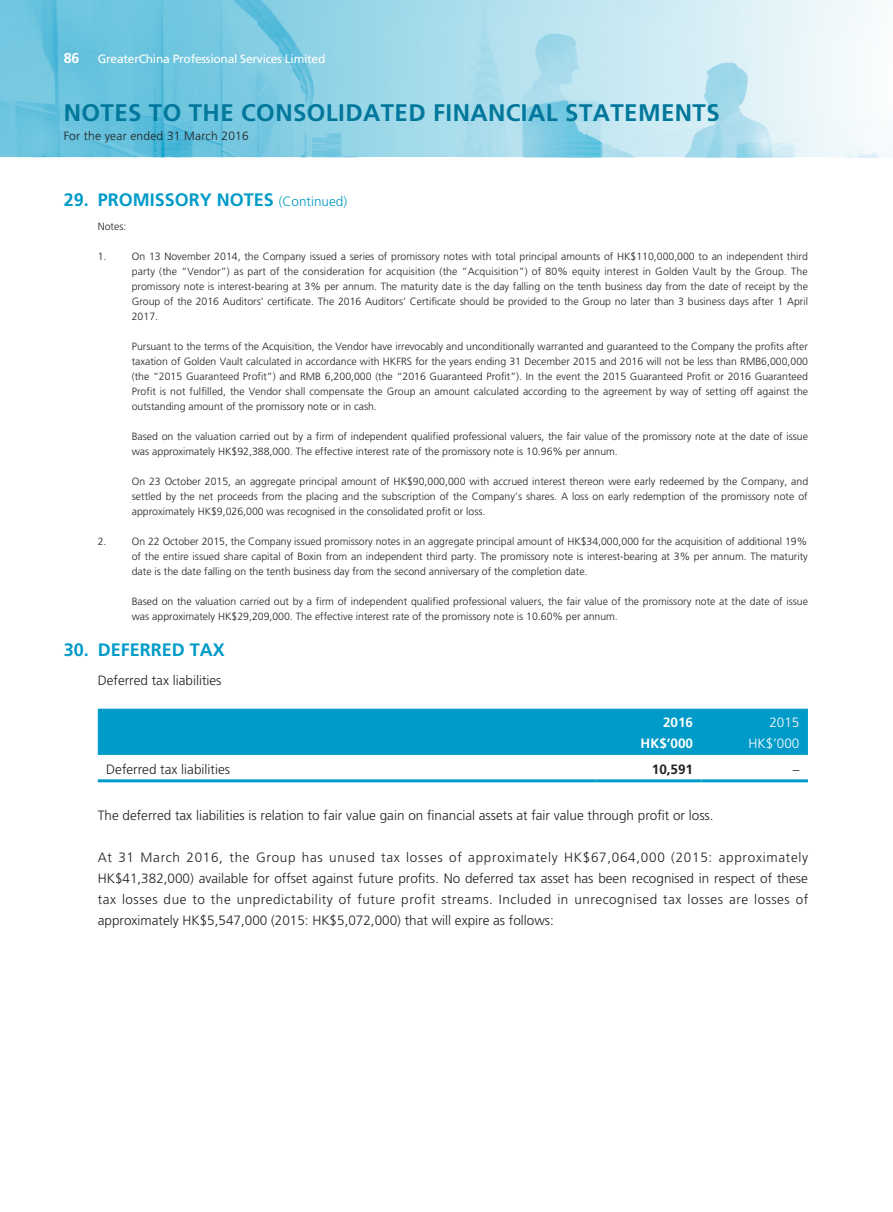
<style>
.page{position:relative;width:893px;height:1212px;background:#fff}
.page>*{position:absolute;margin:0;border:0;box-sizing:border-box;transform-origin:0 0}
.t1{font:700 24px "Frutiger LT Std";letter-spacing:.015em;color:#00779b}
._01_H1{font:700 18px "Frutiger LT Std";color:#009bc8}
.t2{font:700 14.25px "Frutiger LT Std";color:#fff}
._00_txt{font:300 13.5px/21px "Frutiger LT Std";color:#231f20;text-align:justify}
._50_Table_txt{font:300 13.5px "Frutiger LT Std";color:#231f20}
._50_Table_txt-2{font:700 13.5px "Frutiger LT Std";color:#fff}
._50_Table_txt-3{font:300 13.5px "Frutiger LT Std";color:#fff}
._50_Table_txt-4{font:700 13.5px "Frutiger LT Std";color:#231f20}
.t3{font:12px "Frutiger LT Std";letter-spacing:-.02em;color:#fff}
.t4{font:300 12px "Frutiger LT Std";letter-spacing:.015em;color:#231f20}
._06_Notes{font:300 10.5px/15px "Frutiger LT Std";color:#231f20;text-align:justify}
.s1{font-weight:300;font-size:13.5px}
</style>
<div class="page">
<img style="left:0;top:0;width:893px;height:157px">
<div style="left:98px;top:709px;width:710px;height:46px;background:#009bc8"></div>
<hr style="left:98px;top:779px;width:497px;height:3px;background:#009bc8">
<hr style="left:595px;top:779px;width:107px;height:3px;background:#009bc8">
<hr style="left:702px;top:779px;width:106px;height:3px;background:#009bc8">
<h3 class="t2" style="left:64px;top:50px;width:17px">86</h3>
<p class="t3" style="left:98px;top:52px;width:229px">GreaterChina Professional Services Limited</p>
<h1 class="t1" style="left:64px;top:98px;width:657px">NOTES TO THE CONSOLIDATED FINANCIAL STATEMENTS</h1>
<p class="t4" style="left:64px;top:129px;width:187px">For the year ended 31 March 2016</p>
<p class="_01_H1" style="left:64px;top:189px;width:285px">29. PROMISSORY NOTES <span class="s1">(Continued)</span></p>
<p class="_06_Notes" style="left:98px;top:219px;width:30px">Notes:</p>
<p class="_06_Notes" style="left:98px;top:249px;width:10px">1.</p>
<p class="_06_Notes" style="left:132px;top:249px;width:678px">On 13 November 2014, the Company issued a series of promissory notes with total principal amounts of HK$110,000,000 to an independent third party (the “Vendor”) as part of the consideration for acquisition (the “Acquisition”) of 80% equity interest in Golden Vault by the Group. The promissory note is interest-bearing at 3% per annum. The maturity date is the day falling on the tenth business day from the date of receipt by the Group of the 2016 Auditors’ certificate. The 2016 Auditors’ Certificate should be provided to the Group no later than 3 business days after 1 April 2017.</p>
<p class="_06_Notes" style="left:132px;top:339px;width:678px">Pursuant to the terms of the Acquisition, the Vendor have irrevocably and unconditionally warranted and guaranteed to the Company the profits after taxation of Golden Vault calculated in accordance with HKFRS for the years ending 31 December 2015 and 2016 will not be less than RMB6,000,000 (the “2015 Guaranteed Profit”) and RMB 6,200,000 (the “2016 Guaranteed Profit”). In the event the 2015 Guaranteed Profit or 2016 Guaranteed Profit is not fulfilled, the Vendor shall compensate the Group an amount calculated according to the agreement by way of setting off against the outstanding amount of the promissory note or in cash.</p>
<p class="_06_Notes" style="left:132px;top:429px;width:678px">Based on the valuation carried out by a firm of independent qualified professional valuers, the fair value of the promissory note at the date of issue was approximately HK$92,388,000. The effective interest rate of the promissory note is 10.96% per annum.</p>
<p class="_06_Notes" style="left:132px;top:474px;width:678px">On 23 October 2015, an aggregate principal amount of HK$90,000,000 with accrued interest thereon were early redeemed by the Company, and settled by the net proceeds from the placing and the subscription of the Company’s shares. A loss on early redemption of the promissory note of approximately HK$9,026,000 was recognised in the consolidated profit or loss.</p>
<p class="_06_Notes" style="left:98px;top:534px;width:10px">2.</p>
<p class="_06_Notes" style="left:132px;top:534px;width:678px">On 22 October 2015, the Company issued promissory notes in an aggregate principal amount of HK$34,000,000 for the acquisition of additional 19% of the entire issued share capital of Boxin from an independent third party. The promissory note is interest-bearing at 3% per annum. The maturity date is the date falling on the tenth business day from the second anniversary of the completion date.</p>
<p class="_06_Notes" style="left:132px;top:594px;width:678px">Based on the valuation carried out by a firm of independent qualified professional valuers, the fair value of the promissory note at the date of issue was approximately HK$29,209,000. The effective interest rate of the promissory note is 10.60% per annum.</p>
<p class="_01_H1" style="left:64px;top:639px;width:163px">30. DEFERRED TAX</p>
<p class="_00_txt" style="left:98px;top:670px;width:125px">Deferred tax liabilities</p>
<p class="_50_Table_txt-2" style="left:663px;top:715px;width:32px">2016</p>
<p class="_50_Table_txt-3" style="left:769px;top:715px;width:32px">2015</p>
<p class="_50_Table_txt-2" style="left:641px;top:736px;width:54px">HK$’000</p>
<p class="_50_Table_txt-3" style="left:748px;top:736px;width:53px">HK$’000</p>
<p class="_50_Table_txt" style="left:106px;top:761px;width:125px">Deferred tax liabilities</p>
<p class="_50_Table_txt-4" style="left:652px;top:761px;width:43px">10,591</p>
<p class="_50_Table_txt" style="left:793px;top:761px;width:8px">–</p>
<p class="_00_txt" style="left:98px;top:805px;width:617px">The deferred tax liabilities is relation to fair value gain on financial assets at fair value through profit or loss.</p>
<p class="_00_txt" style="left:98px;top:847px;width:712px">At 31 March 2016, the Group has unused tax losses of approximately HK$67,064,000 (2015: approximately HK$41,382,000) available for offset against future profits. No deferred tax asset has been recognised in respect of these tax losses due to the unpredictability of future profit streams. Included in unrecognised tax losses are losses of approximately HK$5,547,000 (2015: HK$5,072,000) that will expire as follows:</p>
</div>
